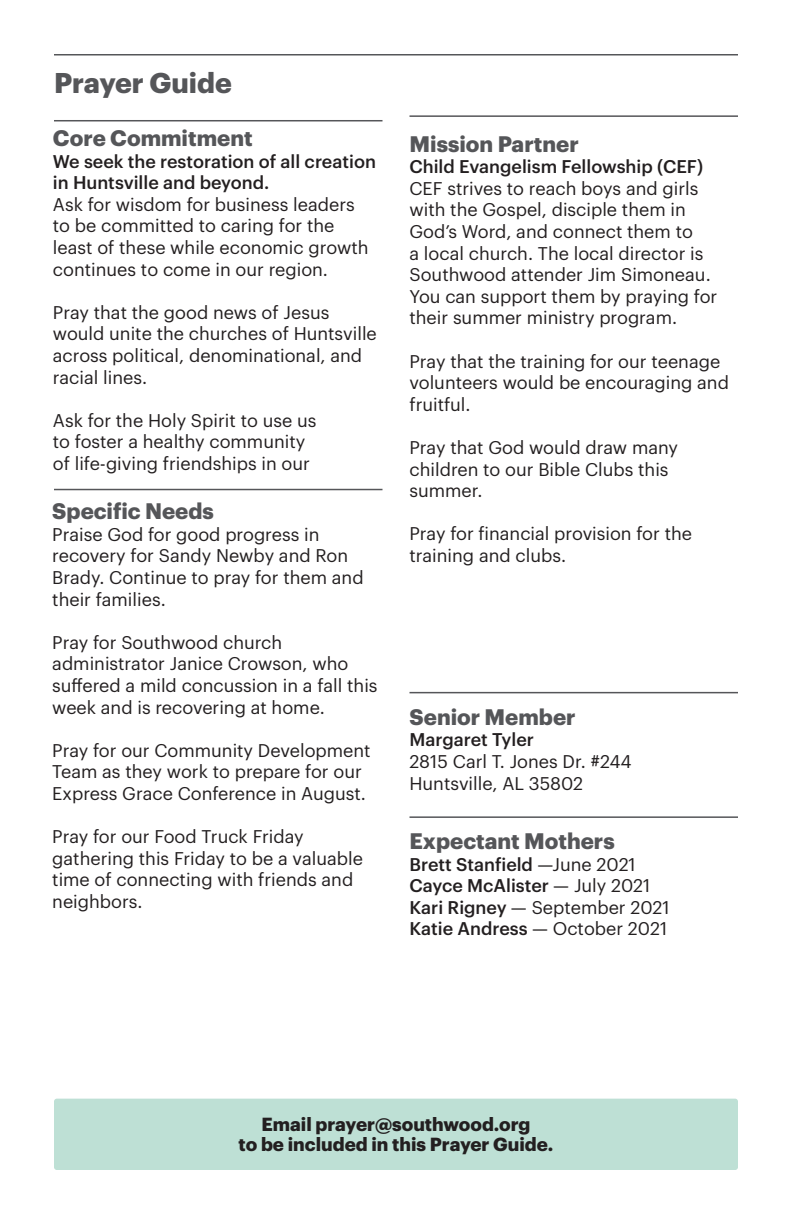
<style>
.page{position:relative;width:792px;height:1224px;background:#fff}
.page>*{position:absolute;margin:0;border:0;box-sizing:border-box;transform-origin:0 0}
.t1{font:700 28px "Graphik";color:#555659}
.t2{font:700 22px "Graphik";color:#555659}
.t3{font:700 18.6px "Graphik";color:#231f20}
.t4{font:18px/21.6px "Graphik";color:#231f20}
.t5{font:500 18px/21.6px "Graphik";color:#231f20}
.s1{font-weight:400}
.s2{font-weight:500}
</style>
<div class="page">
<hr style="left:54px;top:54px;width:684px;height:2px;background:#555659">
<hr style="left:410px;top:115px;width:328px;height:2px;background:#555659">
<hr style="left:54px;top:489px;width:328px;height:1px;background:#555659">
<hr style="left:410px;top:692px;width:328px;height:1px;background:#555659">
<hr style="left:410px;top:816px;width:328px;height:2px;background:#555659">
<hr style="left:54px;top:120px;width:328px;height:1px;background:#555659">
<div style="left:54px;top:1099px;width:684px;height:71px;background:#bee0d5;border-radius:3px"></div>
<p class="t1" style="left:54px;top:61px;width:179px">Prayer Guide</p>
<p class="t2" style="left:53px;top:121px;width:201px">Core Commitment</p>
<p class="t5" style="left:53px;top:149px;width:325px">We seek the restoration of all creation in Huntsville and beyond.</p>
<p class="t4" style="left:53px;top:192px;width:317px">Ask for wisdom for business leaders to be committed to caring for the least of these while economic growth continues to come in our region.</p>
<p class="t4" style="left:53px;top:300px;width:325px">Pray that the good news of Jesus would unite the churches of Huntsville across political, denominational, and racial lines.</p>
<p class="t4" style="left:53px;top:408px;width:265px">Ask for the Holy Spirit to use us to foster a healthy community of life-giving friendships in our</p>
<p class="t2" style="left:52px;top:494px;width:163px">Specific Needs</p>
<p class="t4" style="left:52px;top:522px;width:313px">Praise God for good progress in recovery for Sandy Newby and Ron<br>Brady. Continue to pray for them and their families.</p>
<p class="t4" style="left:52px;top:630px;width:327px">Pray for Southwood church administrator Janice Crowson, who suffered a mild concussion in a fall this week and is recovering at home.</p>
<p class="t4" style="left:52px;top:738px;width:320px">Pray for our Community Development<br>Team as they work to prepare for our<br>Express Grace Conference in August.</p>
<p class="t4" style="left:52px;top:824px;width:312px">Pray for our Food Truck Friday gathering this Friday to be a valuable time of connecting with friends and neighbors.</p>
<p class="t2" style="left:410px;top:127px;width:171px">Mission Partner</p>
<p class="t5" style="left:410px;top:154px;width:295px">Child Evangelism Fellowship (CEF)</p>
<p class="t4" style="left:410px;top:176px;width:309px">CEF strives to reach boys and girls with the Gospel, disciple them in God’s Word, and connect them to<br>a local church. The local director is Southwood attender Jim Simoneau.<br>You can support them by praying for their summer ministry program.</p>
<p class="t4" style="left:410px;top:349px;width:321px">Pray that the training for our teenage volunteers would be encouraging and fruitful.</p>
<p class="t4" style="left:410px;top:435px;width:270px">Pray that God would draw many children to our Bible Clubs this summer.</p>
<p class="t4" style="left:410px;top:522px;width:284px">Pray for financial provision for the training and clubs.</p>
<p class="t2" style="left:410px;top:700px;width:168px">Senior Member</p>
<p class="t5" style="left:410px;top:727px;width:126px">Margaret Tyler</p>
<p class="t4" style="left:410px;top:749px;width:224px">2815 Carl T. Jones Dr. #244</p>
<p class="t4" style="left:410px;top:771px;width:175px">Huntsville, AL 35802</p>
<p class="t2" style="left:410px;top:824px;width:207px">Expectant Mothers</p>
<p class="t5" style="left:410px;top:852px;width:228px">Brett Stanfield <span class="s1">—June 2021</span></p>
<p class="t5" style="left:410px;top:873px;width:242px">Cayce McAlister <span class="s1">— July 2021</span></p>
<p class="t4" style="left:410px;top:895px;width:262px"><span class="s2">Kari Rigney</span> — September 2021</p>
<p class="t5" style="left:410px;top:917px;width:259px">Katie Andress <span class="s1">— October 2021</span></p>
<p class="t3" style="left:261px;top:1110px;width:271px">Email prayer@southwood.org</p>
<p class="t3" style="left:239px;top:1130px;width:316px">to be included in this Prayer Guide.</p>
</div>
